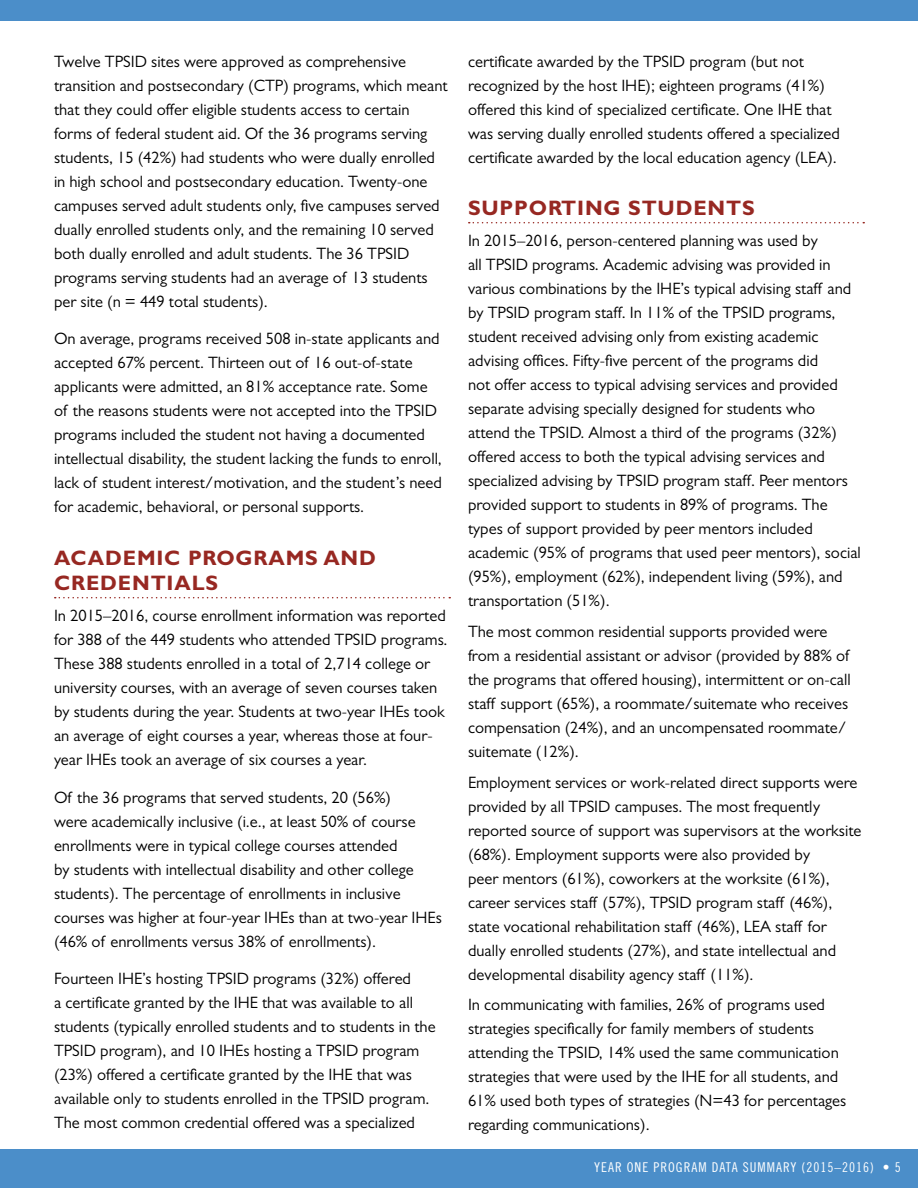
<style>
.page{position:relative;width:918px;height:1188px;background:#fff}
.page>*{position:absolute;margin:0;border:0;box-sizing:border-box;transform-origin:0 0}
.t1{font:700 21px/25.5px "Gill Sans";letter-spacing:.04em;color:#972822}
.t2{font:16.5px/24px "Gill Sans";color:#000}
.t3{font:13.5px "Trade Gothic Cond Eighteen";letter-spacing:.075em;color:#fff}
</style>
<div class="page">
<div style="left:0;top:1149px;width:918px;height:39px;background:#4b8ec9"></div>
<div style="left:0;top:0;width:918px;height:21px;background:#4b8ec9"></div>
<svg style="left:55px;top:597px;width:395px;height:1px"></svg>
<svg style="left:469px;top:222px;width:395px;height:1px"></svg>
<p class="t2" style="left:54px;top:49px;width:395px">Twelve TPSID sites were approved as comprehensive transition and postsecondary (CTP) programs, which meant that they could offer eligible students access to certain forms of federal student aid. Of the 36 programs serving students, 15 (42%) had students who were dually enrolled in high school and postsecondary education. Twenty-one campuses served adult students only, five campuses served dually enrolled students only, and the remaining 10 served both dually enrolled and adult students. The 36 TPSID programs serving students had an average of 13 students per site (n = 449 total students).</p>
<p class="t2" style="left:54px;top:327px;width:389px">On average, programs received 508 in-state applicants and accepted 67% percent. Thirteen out of 16 out-of-state applicants were admitted, an 81% acceptance rate. Some of the reasons students were not accepted into the TPSID programs included the student not having a documented intellectual disability, the student lacking the funds to enroll, lack of student interest/motivation, and the student’s need for academic, behavioral, or personal supports.</p>
<p class="t1" style="left:54px;top:545px;width:324px">ACADEMIC PROGRAMS AND<br>CREDENTIALS</p>
<p class="t2" style="left:54px;top:603px;width:395px">In 2015–2016, course enrollment information was reported for 388 of the 449 students who attended TPSID programs.<br>These 388 students enrolled in a total of 2,714 college or university courses, with an average of seven courses taken by students during the year. Students at two-year IHEs took an average of eight courses a year, whereas those at four&shy;year IHEs took an average of six courses a year.</p>
<p class="t2" style="left:54px;top:785px;width:389px">Of the 36 programs that served students, 20 (56%)<br>were academically inclusive (i.e., at least 50% of course enrollments were in typical college courses attended<br>by students with intellectual disability and other college students). The percentage of enrollments in inclusive courses was higher at four-year IHEs than at two-year IHEs (46% of enrollments versus 38% of enrollments).</p>
<p class="t2" style="left:54px;top:966px;width:383px">Fourteen IHE’s hosting TPSID programs (32%) offered<br>a certificate granted by the IHE that was available to all students (typically enrolled students and to students in the TPSID program), and 10 IHEs hosting a TPSID program (23%) offered a certificate granted by the IHE that was available only to students enrolled in the TPSID program.<br>The most common credential offered was a specialized</p>
<p class="t2" style="left:468px;top:49px;width:373px">certificate awarded by the TPSID program (but not recognized by the host IHE); eighteen programs (41%) offered this kind of specialized certificate. One IHE that was serving dually enrolled students offered a specialized certificate awarded by the local education agency (LEA).</p>
<p class="t1" style="left:468px;top:195px;width:288px">SUPPORTING STUDENTS</p>
<p class="t2" style="left:468px;top:228px;width:394px">In 2015–2016, person-centered planning was used by<br>all TPSID programs. Academic advising was provided in various combinations by the IHE’s typical advising staff and by TPSID program staff. In 11% of the TPSID programs, student received advising only from existing academic advising offices. Fifty-five percent of the programs did<br>not offer access to typical advising services and provided separate advising specially designed for students who attend the TPSID. Almost a third of the programs (32%) offered access to both the typical advising services and specialized advising by TPSID program staff. Peer mentors provided support to students in 89% of programs. The types of support provided by peer mentors included academic (95% of programs that used peer mentors), social (95%), employment (62%), independent living (59%), and transportation (51%).</p>
<p class="t2" style="left:468px;top:619px;width:384px">The most common residential supports provided were from a residential assistant or advisor (provided by 88% of the programs that offered housing), intermittent or on-call staff support (65%), a roommate/suitemate who receives compensation (24%), and an uncompensated roommate/ suitemate (12%).</p>
<p class="t2" style="left:468px;top:770px;width:395px">Employment services or work-related direct supports were provided by all TPSID campuses. The most frequently reported source of support was supervisors at the worksite (68%). Employment supports were also provided by<br>peer mentors (61%), coworkers at the worksite (61%), career services staff (57%), TPSID program staff (46%), state vocational rehabilitation staff (46%), LEA staff for dually enrolled students (27%), and state intellectual and developmental disability agency staff (11%).</p>
<p class="t2" style="left:468px;top:993px;width:380px">In communicating with families, 26% of programs used strategies specifically for family members of students attending the TPSID, 14% used the same communication strategies that were used by the IHE for all students, and 61% used both types of strategies (N=43 for percentages regarding communications).</p>
<p class="t3" style="left:594px;top:1160px;width:308px">YEAR ONE PROGRAM DATA SUMMARY (2015–2016) • 5</p>
</div>
